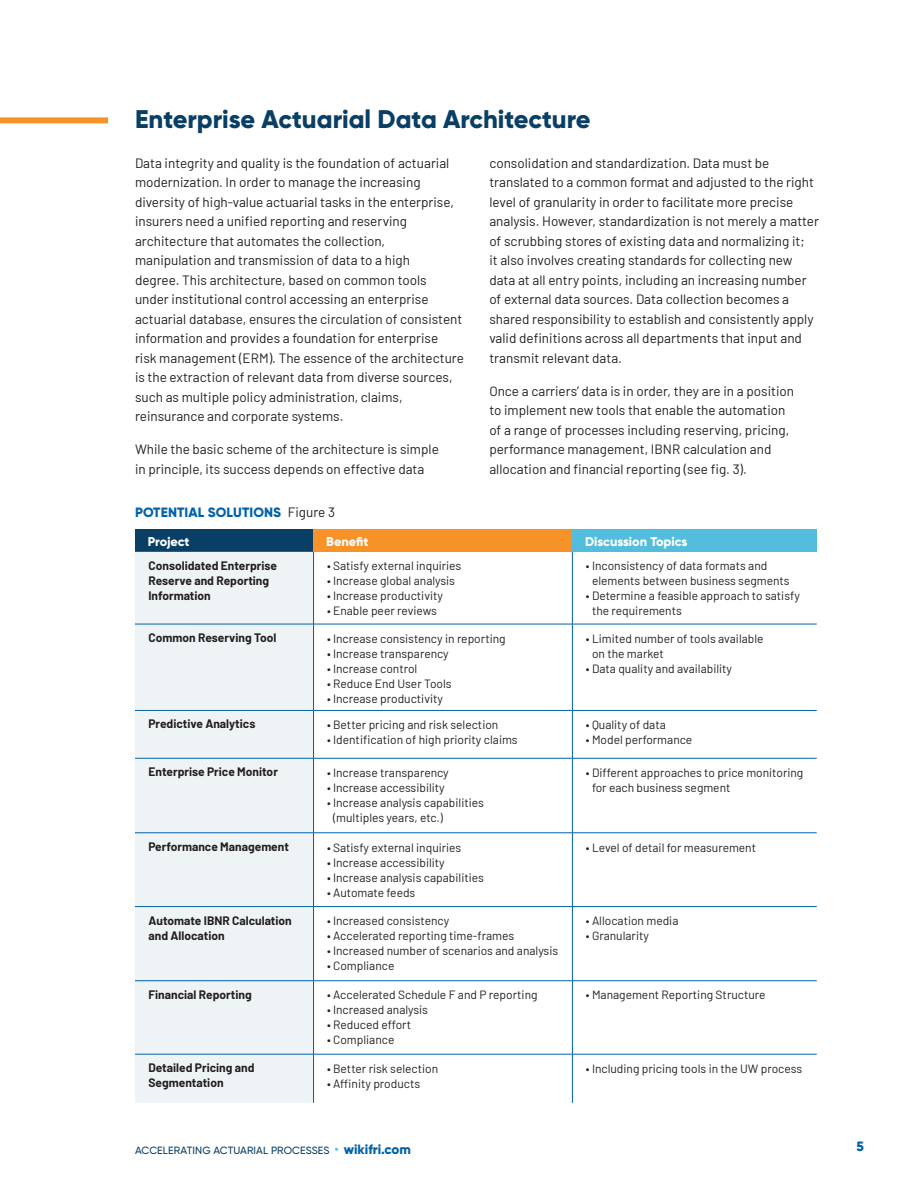
<style>
.page{position:relative;width:918px;height:1188px;background:#fff}
.page>*{position:absolute;margin:0;border:0;box-sizing:border-box;transform-origin:0 0}
.SubHead{font:800 25.5px "Gilroy";color:#0a3f65}
.Body{font:13.5px/19.5px "Barlow";color:#231f20}
.t1{font:800 13.5px "Gilroy";letter-spacing:.005em;color:#0161aa}
.Body-2{font:800 12.75px "Gilroy";letter-spacing:-.005em;color:#fff}
.Body-3{font:12px/15px "Barlow";color:#231f20}
.Body-4{font:700 12px/15px "Barlow";color:#231f20}
.t2{font:500 10.5px "Gilroy";letter-spacing:.01em;color:#0a3f65}
.s1{font-family:"Barlow";font-weight:400;color:#231f20}
.s2{font-weight:500;color:#52bddc}
</style>
<div class="page">
<div style="left:135px;top:530px;width:179px;height:22px;background:#0a3f65"></div>
<div style="left:314px;top:530px;width:258px;height:22px;background:#f69228"></div>
<div style="left:572px;top:530px;width:245px;height:22px;background:#52bddc"></div>
<div style="left:135px;top:552px;width:178px;height:551px;background:#eef3f6"></div>
<hr style="left:313px;top:552px;width:1px;height:72px;background:#0161aa">
<hr style="left:572px;top:552px;width:1px;height:72px;background:#0161aa">
<hr style="left:135px;top:624px;width:179px;height:1px;background:#0161aa">
<hr style="left:314px;top:624px;width:258px;height:1px;background:#0161aa">
<hr style="left:313px;top:624px;width:1px;height:86px;background:#0161aa">
<hr style="left:572px;top:624px;width:245px;height:1px;background:#0161aa">
<hr style="left:572px;top:624px;width:1px;height:86px;background:#0161aa">
<hr style="left:135px;top:710px;width:179px;height:1px;background:#0161aa">
<hr style="left:314px;top:710px;width:258px;height:1px;background:#0161aa">
<hr style="left:313px;top:711px;width:1px;height:47px;background:#0161aa">
<hr style="left:572px;top:710px;width:245px;height:1px;background:#0161aa">
<hr style="left:572px;top:711px;width:1px;height:47px;background:#0161aa">
<hr style="left:135px;top:758px;width:179px;height:1px;background:#0161aa">
<hr style="left:314px;top:758px;width:258px;height:1px;background:#0161aa">
<hr style="left:313px;top:758px;width:1px;height:75px;background:#0161aa">
<hr style="left:572px;top:758px;width:245px;height:1px;background:#0161aa">
<hr style="left:572px;top:758px;width:1px;height:75px;background:#0161aa">
<hr style="left:135px;top:833px;width:179px;height:1px;background:#0161aa">
<hr style="left:314px;top:833px;width:258px;height:1px;background:#0161aa">
<hr style="left:313px;top:833px;width:1px;height:73px;background:#0161aa">
<hr style="left:572px;top:833px;width:245px;height:1px;background:#0161aa">
<hr style="left:572px;top:833px;width:1px;height:73px;background:#0161aa">
<hr style="left:135px;top:906px;width:179px;height:1px;background:#0161aa">
<hr style="left:314px;top:906px;width:258px;height:1px;background:#0161aa">
<hr style="left:313px;top:907px;width:1px;height:74px;background:#0161aa">
<hr style="left:572px;top:906px;width:245px;height:1px;background:#0161aa">
<hr style="left:572px;top:907px;width:1px;height:74px;background:#0161aa">
<hr style="left:135px;top:980px;width:179px;height:1px;background:#0161aa">
<hr style="left:314px;top:980px;width:258px;height:1px;background:#0161aa">
<hr style="left:313px;top:981px;width:1px;height:73px;background:#0161aa">
<hr style="left:572px;top:980px;width:245px;height:1px;background:#0161aa">
<hr style="left:572px;top:981px;width:1px;height:73px;background:#0161aa">
<hr style="left:135px;top:1054px;width:179px;height:1px;background:#0161aa">
<hr style="left:314px;top:1054px;width:258px;height:1px;background:#0161aa">
<hr style="left:313px;top:1054px;width:1px;height:49px;background:#0161aa">
<hr style="left:572px;top:1054px;width:245px;height:1px;background:#0161aa">
<hr style="left:572px;top:1054px;width:1px;height:49px;background:#0161aa">
<div style="left:0;top:117px;width:108px;height:6px;background:#f69228"></div>
<p class="SubHead" style="left:135px;top:103px;width:457px">Enterprise Actuarial Data Architecture</p>
<p class="Body" style="left:135px;top:152px;width:330px">Data integrity and quality is the foundation of actuarial modernization. In order to manage the increasing diversity of high-value actuarial tasks in the enterprise, insurers need a unified reporting and reserving architecture that automates the collection, manipulation and transmission of data to a high<br>degree. This architecture, based on common tools under institutional control accessing an enterprise actuarial database, ensures the circulation of consistent information and provides a foundation for enterprise<br>risk management (ERM). The essence of the architecture is the extraction of relevant data from diverse sources, such as multiple policy administration, claims, reinsurance and corporate systems.</p>
<p class="Body" style="left:135px;top:439px;width:305px">While the basic scheme of the architecture is simple in principle, its success depends on effective data</p>
<p class="Body" style="left:489px;top:152px;width:331px">consolidation and standardization. Data must be translated to a common format and adjusted to the right level of granularity in order to facilitate more precise analysis. However, standardization is not merely a matter of scrubbing stores of existing data and normalizing it;<br>it also involves creating standards for collecting new data at all entry points, including an increasing number of external data sources. Data collection becomes a shared responsibility to establish and consistently apply valid definitions across all departments that input and transmit relevant data.</p>
<p class="Body" style="left:489px;top:380px;width:306px">Once a carriers’ data is in order, they are in a position to implement new tools that enable the automation of a range of processes including reserving, pricing, performance management, IBNR calculation and allocation and financial reporting (see fig. 3).</p>
<p class="t1" style="left:135px;top:503px;width:202px">POTENTIAL SOLUTIONS <span class="s1">Figure 3</span></p>
<p class="Body-2" style="left:148px;top:533px;width:43px">Project</p>
<p class="Body-2" style="left:326px;top:533px;width:44px">Benefit</p>
<p class="Body-2" style="left:585px;top:533px;width:104px">Discussion Topics</p>
<p class="Body-4" style="left:148px;top:557px;width:130px">Consolidated Enterprise<br>Reserve and Reporting<br>Information</p>
<p class="Body-3" style="left:327px;top:558px;width:136px">• Satisfy external inquiries</p>
<p class="Body-3" style="left:592px;top:558px;width:199px;text-indent:-6px">• Inconsistency of data formats and elements between business segments</p>
<p class="Body-3" style="left:592px;top:588px;width:209px;text-indent:-6px">• Determine a feasible approach to satisfy the requirements</p>
<p class="Body-3" style="left:327px;top:573px;width:130px">• Increase global analysis</p>
<p class="Body-3" style="left:327px;top:588px;width:117px">• Increase productivity</p>
<p class="Body-3" style="left:327px;top:603px;width:111px">• Enable peer reviews</p>
<p class="Body-4" style="left:148px;top:629px;width:129px">Common Reserving Tool</p>
<p class="Body-3" style="left:327px;top:630px;width:180px">• Increase consistency in reporting</p>
<p class="Body-3" style="left:327px;top:645px;width:123px">• Increase transparency</p>
<p class="Body-3" style="left:327px;top:660px;width:92px">• Increase control</p>
<p class="Body-3" style="left:327px;top:675px;width:126px">• Reduce End User Tools</p>
<p class="Body-3" style="left:327px;top:690px;width:117px">• Increase productivity</p>
<p class="Body-4" style="left:148px;top:716px;width:108px">Predictive Analytics</p>
<p class="Body-3" style="left:327px;top:716px;width:173px">• Better pricing and risk selection</p>
<p class="Body-3" style="left:327px;top:731px;width:192px">• Identification of high priority claims</p>
<p class="Body-4" style="left:148px;top:764px;width:131px">Enterprise Price Monitor</p>
<p class="Body-3" style="left:327px;top:764px;width:123px">• Increase transparency</p>
<p class="Body-3" style="left:327px;top:779px;width:119px">• Increase accessibility</p>
<p class="Body-3" style="left:333px;top:794px;width:152px;text-indent:-6px">• Increase analysis capabilities (multiples years, etc.)</p>
<p class="Body-4" style="left:148px;top:838px;width:142px">Performance Management</p>
<p class="Body-3" style="left:327px;top:839px;width:136px">• Satisfy external inquiries</p>
<p class="Body-3" style="left:327px;top:854px;width:119px">• Increase accessibility</p>
<p class="Body-3" style="left:327px;top:869px;width:158px">• Increase analysis capabilities</p>
<p class="Body-3" style="left:327px;top:884px;width:90px">• Automate feeds</p>
<p class="Body-4" style="left:148px;top:912px;width:145px">Automate IBNR Calculation and Allocation</p>
<p class="Body-3" style="left:327px;top:913px;width:124px">• Increased consistency</p>
<p class="Body-3" style="left:327px;top:928px;width:189px">• Accelerated reporting time-frames</p>
<p class="Body-3" style="left:327px;top:943px;width:233px">• Increased number of scenarios and analysis</p>
<p class="Body-3" style="left:327px;top:958px;width:69px">• Compliance</p>
<p class="Body-4" style="left:148px;top:986px;width:105px">Financial Reporting</p>
<p class="Body-3" style="left:327px;top:987px;width:212px">• Accelerated Schedule F and P reporting</p>
<p class="Body-3" style="left:327px;top:1002px;width:102px">• Increased analysis</p>
<p class="Body-3" style="left:327px;top:1017px;width:86px">• Reduced effort</p>
<p class="Body-3" style="left:327px;top:1032px;width:69px">• Compliance</p>
<p class="Body-4" style="left:148px;top:1059px;width:108px">Detailed Pricing and<br>Segmentation</p>
<p class="Body-3" style="left:327px;top:1060px;width:113px">• Better risk selection</p>
<p class="Body-3" style="left:327px;top:1075px;width:95px">• Affinity products</p>
<p class="Body-3" style="left:592px;top:630px;width:173px;text-indent:-6px">• Limited number of tools available on the market</p>
<p class="Body-3" style="left:586px;top:660px;width:148px">• Data quality and availability</p>
<p class="Body-3" style="left:586px;top:716px;width:81px">• Quality of data</p>
<p class="Body-3" style="left:586px;top:731px;width:108px">• Model performance</p>
<p class="Body-3" style="left:592px;top:764px;width:213px;text-indent:-6px">• Different approaches to price monitoring for each business segment</p>
<p class="Body-3" style="left:586px;top:839px;width:172px">• Level of detail for measurement</p>
<p class="Body-3" style="left:586px;top:913px;width:94px">• Allocation media</p>
<p class="Body-3" style="left:586px;top:928px;width:65px">• Granularity</p>
<p class="Body-3" style="left:586px;top:987px;width:181px">• Management Reporting Structure</p>
<p class="Body-3" style="left:586px;top:1060px;width:218px">• Including pricing tools in the UW process</p>
<p class="t2" style="left:135px;top:1144px;width:196px">ACCELERATING ACTUARIAL PROCESSES</p>
<p class="t1" style="left:857px;top:1138px;width:9px">5</p>
<p class="t1" style="left:335px;top:1141px;width:78px"><span class="s2">•</span> wikifri.com</p>
</div>
